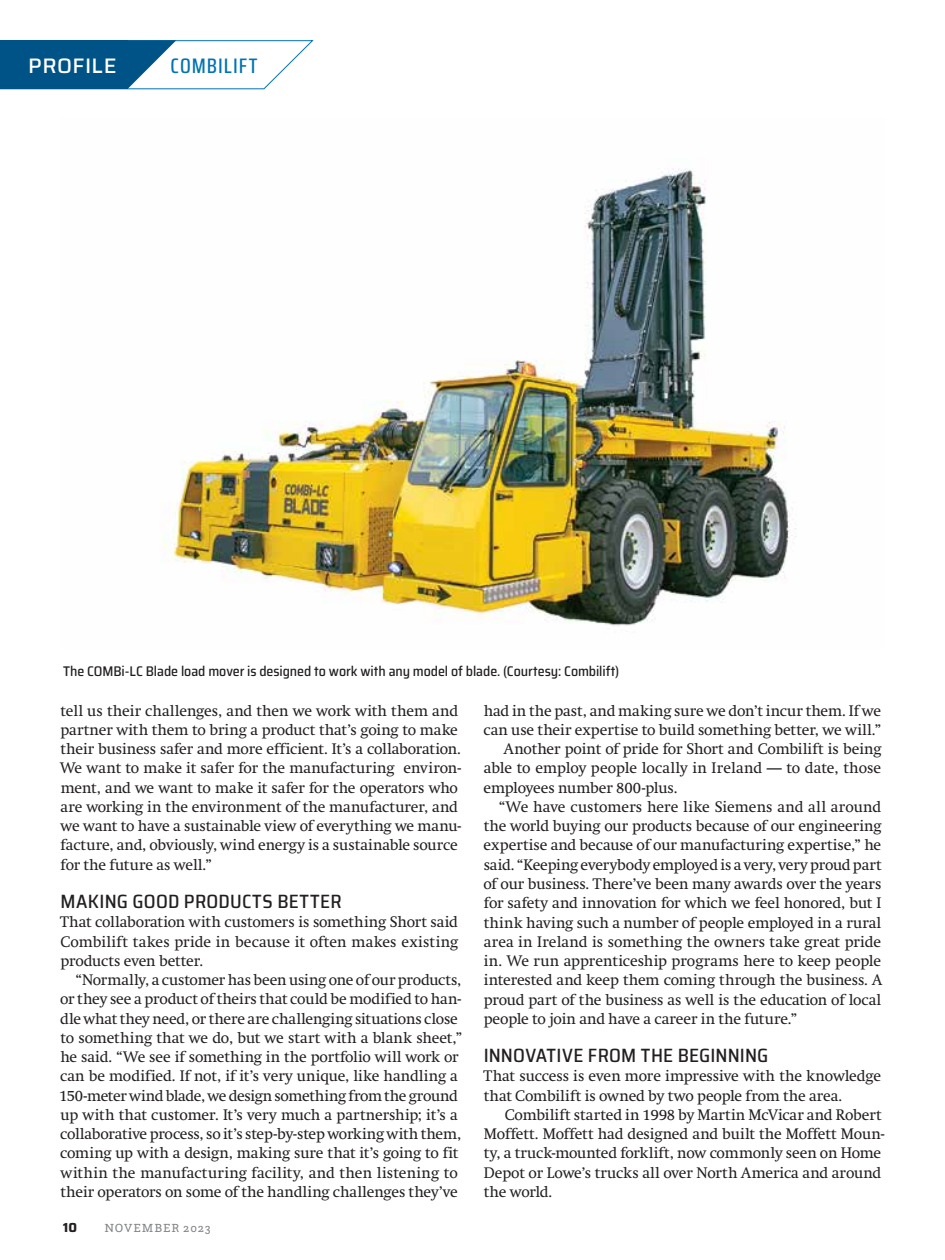
<style>
.page{position:relative;width:945px;height:1260px;background:#fff}
.page>*{position:absolute;margin:0;border:0;box-sizing:border-box;transform-origin:0 0}
.t1{font:500 21px "Saira Condensed";letter-spacing:.045em;color:#0073b3}
.t2{font:500 21px "Saira";letter-spacing:.025em;color:#fff}
.t3{font:500 semi-condensed 19.25px "Saira";letter-spacing:.01em;color:#231f20}
.t4{font:15.05px/19.2px "Swift";letter-spacing:-.005em;color:#231f20}
.t5{font:500 semi-condensed 14px "Saira";letter-spacing:-.005em;color:#231f20}
.t6{font:700 13.12px "Saira";color:#231f20}
.t7{font:12.25px "Questa Slab";letter-spacing:.07em;color:#808285}
</style>
<div class="page">
<img style="left:161px;top:168px;width:635px;height:458px">
<svg style="left:0;top:40px;width:314px;height:50px"></svg>
<h1 class="t2" style="left:28px;top:50px;width:90px">PROFILE</h1>
<h1 class="t1" style="left:171px;top:50px;width:88px">COMBILIFT</h1>
<p class="t5" style="left:63px;top:661px;width:558px">The COMBi-LC Blade load mover is designed to work with any model of blade. (Courtesy: Combilift)</p>
<p class="t4" style="left:60px;top:701px;width:403px">tell us their challenges, and then we work with them and partner with them to bring a product that’s going to make their business safer and more efficient. It’s a collaboration.<br>We want to make it safer for the manufacturing environ&shy;ment, and we want to make it safer for the operators who are working in the environment of the manufacturer, and we want to have a sustainable view of everything we manu&shy;facture, and, obviously, wind energy is a sustainable source for the future as well.”</p>
<p class="t3" style="left:60px;top:887px;width:283px">MAKING GOOD PRODUCTS BETTER</p>
<p class="t4" style="left:60px;top:913px;width:400px;text-align:justify">That collaboration with customers is something Short said Combilift takes pride in because it often makes existing products even better.</p>
<p class="t4" style="left:59px;top:970px;width:405px;text-indent:16px">“Normally, a customer has been using one of our products, or they see a product of theirs that could be modified to han&shy;dle what they need, or there are challenging situations close to something that we do, but we start with a blank sheet,” he said. “We see if something in the portfolio will work or can be modified. If not, if it’s very unique, like handling a 150-meter wind blade, we design something from the ground up with that customer. It’s very much a partnership; it’s a collaborative process, so it’s step-by-step working with them, coming up with a design, making sure that it’s going to fit within the manufacturing facility, and then listening to their operators on some of the handling challenges they’ve</p>
<p class="t6" style="left:63px;top:1218px;width:16px">10</p>
<p class="t7" style="left:104px;top:1220px;width:108px">NOVEMBER 2023</p>
<p class="t4" style="left:484px;top:701px;width:399px">had in the past, and making sure we don’t incur them. If we</p>
<p class="t4" style="left:484px;top:720px;width:399px">can use their expertise to build something better, we will.”</p>
<p class="t4" style="left:504px;top:739px;width:379px">Another point of pride for Short and Combilift is being</p>
<p class="t4" style="left:484px;top:759px;width:399px">able to employ people locally in Ireland — to date, those</p>
<p class="t4" style="left:484px;top:778px;width:195px">employees number 800-plus.</p>
<p class="t4" style="left:499px;top:797px;width:384px">“We have customers here like Siemens and all around</p>
<p class="t4" style="left:484px;top:816px;width:399px">the world buying our products because of our engineering</p>
<p class="t4" style="left:484px;top:836px;width:399px">expertise and because of our manufacturing expertise,” he</p>
<p class="t4" style="left:484px;top:855px;width:399px">said. “Keeping everybody employed is a very, very proud part</p>
<p class="t4" style="left:484px;top:874px;width:399px">of our business. There’ve been many awards over the years</p>
<p class="t4" style="left:484px;top:893px;width:399px">for safety and innovation for which we feel honored, but I</p>
<p class="t4" style="left:484px;top:913px;width:399px">think having such a number of people employed in a rural</p>
<p class="t4" style="left:484px;top:932px;width:399px">area in Ireland is something the owners take great pride</p>
<p class="t4" style="left:484px;top:951px;width:399px">in. We run apprenticeship programs here to keep people</p>
<p class="t4" style="left:484px;top:970px;width:400px">interested and keep them coming through the business. A</p>
<p class="t4" style="left:484px;top:990px;width:399px">proud part of the business as well is the education of local</p>
<p class="t4" style="left:484px;top:1009px;width:315px">people to join and have a career in the future.”</p>
<p class="t3" style="left:484px;top:1041px;width:286px">INNOVATIVE FROM THE BEGINNING</p>
<p class="t4" style="left:484px;top:1067px;width:399px">That success is even more impressive with the knowledge that Combilift is owned by two people from the area.</p>
<p class="t4" style="left:484px;top:1105px;width:402px;text-indent:21px">Combilift started in 1998 by Martin McVicar and Robert Moffett. Moffett had designed and built the Moffett Moun&shy;ty, a truck-mounted forklift, now commonly seen on Home Depot or Lowe’s trucks all over North America and around the world.</p>
</div>
